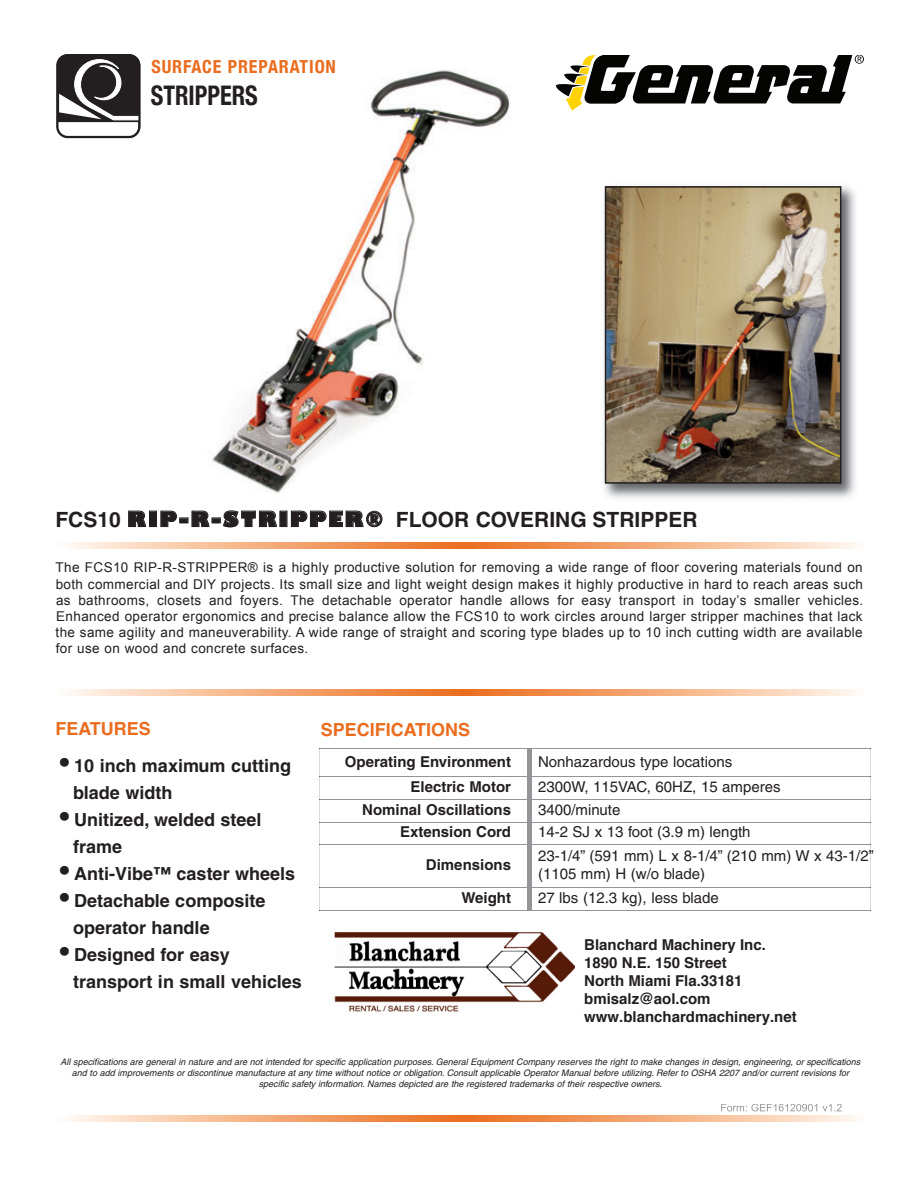
<style>
.page{position:relative;width:918px;height:1188px;background:#fff}
.page>*{position:absolute;margin:0;border:0;box-sizing:border-box;transform-origin:0 0}
.t1{font:700 condensed 27px "Helvetica Neue";color:#231f20;scale:.9 1}
.t2{font:700 21px "Helvetica";color:#231f20}
.t3{font:700 18px/27px "Helvetica";color:#231f20}
.t4{font:700 18px "Helvetica";color:#ea6d1f}
.t5{font:700 condensed 18px "Helvetica Neue";letter-spacing:.05em;color:#ea6d1f}
.t6{font:15px/18px "Helvetica";color:#231f20}
.t7{font:700 15px/18px "Helvetica";color:#221e1f}
.t8{font:700 15px "Helvetica";color:#231f20}
.t9{font:13.5px/16.2px "Arial";letter-spacing:.03em;color:#231f20;text-align:justify}
.t10{font:italic 9px/10.8px "Helvetica";color:#231f20;text-align:center}
.s1{font-family:"Humanist 521 BT";font-weight:800}
.s2{font-size:27px}
</style>
<div class="page">
<img style="left:212px;top:70px;width:298px;height:424px">
<img style="left:604px;top:186px;width:252px;height:313px">
<img style="left:608px;top:189px;width:230px;height:292px">
<div style="left:605px;top:186px;width:236px;height:298px;border:2px solid #231f20"></div>
<svg style="left:556px;top:56px;width:308px;height:55px"></svg>
<div style="left:149px;top:77px;width:212px;height:37px;background:#fff"></div>
<svg style="left:140px;top:63px;width:1px;height:67px"></svg>
<svg style="left:56px;top:54px;width:84px;height:84px"></svg>
<svg style="left:128px;top:510px;width:18px;height:17px"></svg>
<div style="left:149px;top:511px;width:8px;height:16px;border:1px solid #231f20"></div>
<svg style="left:160px;top:510px;width:17px;height:17px"></svg>
<svg style="left:191px;top:510px;width:19px;height:17px"></svg>
<div style="left:212px;top:518px;width:9px;height:5px;border:1px solid #231f20"></div>
<svg style="left:223px;top:510px;width:54px;height:17px"></svg>
<svg style="left:291px;top:510px;width:92px;height:17px"></svg>
<svg style="left:69px;top:542px;width:787px;height:7px;background:#f4af80"></svg>
<svg style="left:69px;top:689px;width:787px;height:7px;background:#f4af80"></svg>
<svg style="left:69px;top:1115px;width:787px;height:7px;background:#f4af80"></svg>
<svg style="left:721px;top:1104px;width:74px;height:7px"></svg>
<svg style="left:320px;top:776px;width:550px;height:112px"></svg>
<hr style="left:319px;top:845px;width:1px;height:43px;background:#939598">
<hr style="left:870px;top:845px;width:1px;height:43px;background:#939598">
<hr style="left:320px;top:748px;width:550px;height:1px;background:#939598">
<hr style="left:320px;top:777px;width:550px;height:1px;background:#939598">
<hr style="left:320px;top:799px;width:550px;height:1px;background:#939598">
<hr style="left:320px;top:822px;width:550px;height:1px;background:#939598">
<hr style="left:320px;top:844px;width:550px;height:1px;background:#939598">
<svg style="left:319px;top:748px;width:1px;height:97px"></svg>
<svg style="left:870px;top:748px;width:1px;height:97px"></svg>
<hr style="left:320px;top:888px;width:550px;height:1px;background:#939598">
<hr style="left:320px;top:910px;width:550px;height:1px;background:#939598">
<svg style="left:319px;top:888px;width:1px;height:23px"></svg>
<svg style="left:870px;top:888px;width:1px;height:23px"></svg>
<div style="left:527px;top:748px;width:5px;height:162px;background:#939598"></div>
<img style="left:335px;top:933px;width:239px;height:78px">
<h3 class="t5" style="left:152px;top:55px;width:186px">SURFACE PREPARATION</h3>
<h1 class="t1" style="left:151px;top:79px;width:120px">STRIPPERS</h1>
<h2 class="t2" style="left:56px;top:507px;width:644px">FCS10 <span class="s1">RIP-R-STRIPPER®</span> FLOOR COVERING STRIPPER</h2>
<p class="t9" style="left:56px;top:560px;width:809px">The FCS10 RIP-R-STRIPPER® is a highly productive solution for removing a wide range of floor covering materials found on both commercial and DIY projects. Its small size and light weight design makes it highly productive in hard to reach areas such as bathrooms, closets and foyers. The detachable operator handle allows for easy transport in today’s smaller vehicles.<br>Enhanced operator ergonomics and precise balance allow the FCS10 to work circles around larger stripper machines that lack the same agility and maneuverability. A wide range of straight and scoring type blades up to 10 inch cutting width are available for use on wood and concrete surfaces.</p>
<h3 class="t4" style="left:56px;top:718px;width:97px">FEATURES</h3>
<h3 class="t3" style="left:73px;top:752px;width:219px;text-indent:-13px"><span class="s2">•</span> 10 inch maximum cutting blade width</h3>
<h3 class="t3" style="left:73px;top:806px;width:190px;text-indent:-14px"><span class="s2">•</span> Unitized, welded steel frame</h3>
<h3 class="t3" style="left:60px;top:860px;width:237px"><span class="s2">•</span> Anti-Vibe™ caster wheels</h3>
<h3 class="t3" style="left:73px;top:887px;width:194px;text-indent:-13px"><span class="s2">•</span> Detachable composite operator handle</h3>
<h3 class="t3" style="left:73px;top:941px;width:230px;text-indent:-13px"><span class="s2">•</span> Designed for easy transport in small vehicles</h3>
<h3 class="t4" style="left:321px;top:719px;width:151px">SPECIFICATIONS</h3>
<p class="t8" style="left:345px;top:752px;width:168px">Operating Environment</p>
<p class="t6" style="left:538px;top:752px;width:196px">Nonhazardous type locations</p>
<p class="t8" style="left:411px;top:778px;width:102px">Electric Motor</p>
<p class="t6" style="left:538px;top:778px;width:244px">2300W, 115VAC, 60HZ, 15 amperes</p>
<p class="t8" style="left:362px;top:800px;width:150px">Nominal Oscillations</p>
<p class="t6" style="left:538px;top:800px;width:84px">3400/minute</p>
<p class="t8" style="left:400px;top:823px;width:112px">Extension Cord</p>
<p class="t6" style="left:538px;top:823px;width:214px">14-2 SJ x 13 foot (3.9 m) length</p>
<p class="t8" style="left:426px;top:856px;width:87px">Dimensions</p>
<p class="t6" style="left:538px;top:847px;width:337px">23-1/4” (591 mm) L x 8-1/4” (210 mm) W x 43-1/2” (1105 mm) H (w/o blade)</p>
<p class="t8" style="left:462px;top:888px;width:51px">Weight</p>
<p class="t6" style="left:538px;top:889px;width:182px">27 lbs (12.3 kg), less blade</p>
<p class="t7" style="left:584px;top:936px;width:214px">Blanchard Machinery Inc.<br>1890 N.E. 150 Street<br>North Miami Fla.33181 bmisalz@aol.com www.blanchardmachinery.net</p>
<p class="t10" style="left:60px;top:1056px;width:802px">All specifications are general in nature and are not intended for specific application purposes. General Equipment Company reserves the right to make changes in design, engineering, or specifications and to add improvements or discontinue manufacture at any time without notice or obligation. Consult applicable Operator Manual before utilizing. Refer to OSHA 2207 and/or current revisions for specific safety information. Names depicted are the registered trademarks of their respective owners.</p>
</div>
